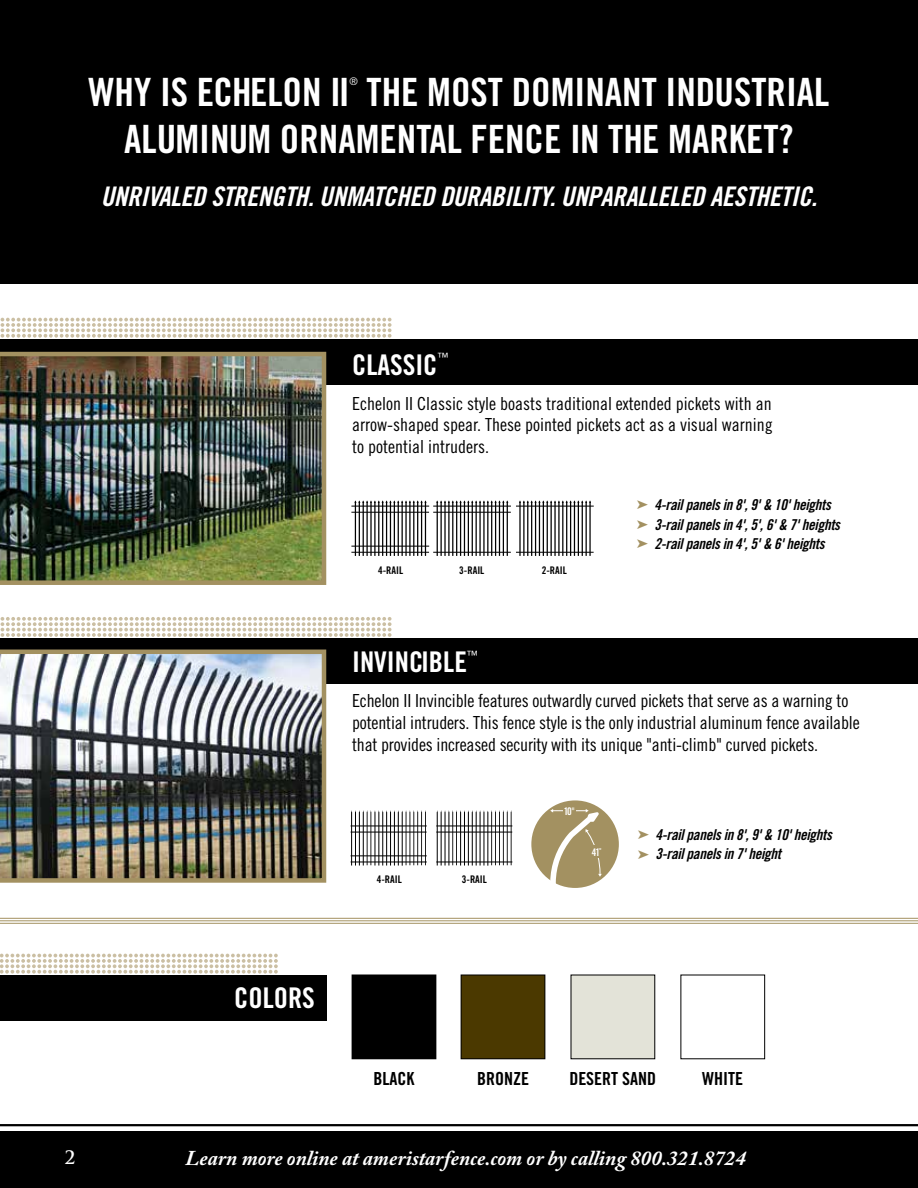
<style>
.page{position:relative;width:918px;height:1188px;background:#fff}
.page>*{position:absolute;margin:0;border:0;box-sizing:border-box;transform-origin:0 0}
.t1{font:39px "Trade Gothic LT Std Bd Cn 20";color:#fff}
.t2{font:28.5px "Trade Gothic LT Std Bd Cn 20";color:#fff}
.t3{font:27px "Trade Gothic LT Std Bd Cn 20 Obl";letter-spacing:-.01em;color:#fff}
.t4{font:italic 700 21px "Adobe Caslon Pro";color:#fff}
.t5{font:18px/21.6px "Trade Gothic LT Std Cn 18";letter-spacing:-.01em;color:#000;text-align:justify}
.t6{font:18px "Trade Gothic LT Std Bd Cn 20";color:#000}
.t7{font:700 18px "Trajan Pro";color:#fff}
.t8{font:15px/19.5px "Trade Gothic LT Std Bd Cn 20 Obl";letter-spacing:-.02em;color:#000}
.t9{font:12.6px/19.5px "Zapf Dingbats Std";color:#a39161;text-align:justify}
.t10{font:11.4px "Trade Gothic LT Std Cn 18";color:#fff}
.t11{font:10.5px "Trade Gothic LT Std Bd Cn 20";color:#000}
.t12{font:10.5px "Trade Gothic LT Std Bd Cn 20";color:#fff}
.t13{font:300 10.5px "Trade Gothic LT Std";color:#fff}
.s1{font-family:"Trade Gothic LT Std Cn 18"}
</style>
<div class="page">
<svg style="left:1px;top:617px;width:391px;height:20px"></svg>
<svg style="left:0;top:954px;width:278px;height:20px"></svg>
<svg style="left:1px;top:318px;width:391px;height:20px"></svg>
<div style="left:0;top:638px;width:918px;height:46px;background:#000"></div>
<hr style="left:0;top:918px;width:918px;height:1px;background:#a39161">
<hr style="left:0;top:920px;width:918px;height:1px;background:#a39161">
<hr style="left:0;top:923px;width:918px;height:1px;background:#a39161">
<div style="left:0;top:975px;width:327px;height:46px;background:#000"></div>
<div style="left:0;top:0;width:918px;height:284px;background:#000"></div>
<svg style="left:351px;top:810px;width:76px;height:56px"></svg>
<svg style="left:436px;top:810px;width:76px;height:56px"></svg>
<svg style="left:351px;top:501px;width:243px;height:55px"></svg>
<div style="left:531px;top:800px;width:88px;height:88px;background:#a39161;border-radius:50%"></div>
<svg style="left:550px;top:809px;width:52px;height:76px"></svg>
<hr style="left:553px;top:810px;width:33px;height:1px;background:#fff">
<div style="left:563px;top:804px;width:13px;height:13px;background:#a39161"></div>
<div style="left:352px;top:975px;width:84px;height:84px;background:#000"></div>
<div style="left:461px;top:975px;width:84px;height:84px;background:#4b3900"></div>
<div style="left:461px;top:975px;width:84px;height:84px;border:1px solid #000"></div>
<div style="left:571px;top:975px;width:84px;height:84px;background:#e3e3d8"></div>
<hr style="left:0;top:1124px;width:918px;height:2px;background:#000">
<div style="left:0;top:1131px;width:918px;height:57px;background:#000"></div>
<div style="left:0;top:339px;width:918px;height:46px;background:#000"></div>
<img style="left:0;top:650px;width:326px;height:233px">
<img style="left:0;top:352px;width:326px;height:233px">
<p class="t13" style="left:350px;top:75px;width:10px">®</p>
<h1 class="t1" style="left:124px;top:115px;width:671px">ALUMINUM ORNAMENTAL FENCE IN THE MARKET?</h1>
<h3 class="t3" style="left:101px;top:180px;width:718px">UNRIVALED STRENGTH. UNMATCHED DURABILITY. UNPARALLELED AESTHETIC.</h3>
<h1 class="t1" style="left:89px;top:69px;width:742px">WHY IS ECHELON II THE MOST DOMINANT INDUSTRIAL</h1>
<h2 class="t2" style="left:352px;top:347px;width:87px">CLASSIC</h2>
<p class="t10" style="left:438px;top:350px;width:13px">™</p>
<p class="t5" style="left:352px;top:392px;width:422px">Echelon II Classic style boasts traditional extended pickets with an arrow-shaped spear. These pointed pickets act as a visual warning to potential intruders.</p>
<p class="t11" style="left:378px;top:563px;width:27px">4-RAIL</p>
<p class="t11" style="left:459px;top:563px;width:27px">3-RAIL</p>
<p class="t11" style="left:542px;top:563px;width:27px">2-RAIL</p>
<p class="t8" style="left:654px;top:495px;width:187px">4-rail panels in 8', 9' &amp; 10' heights<br>3-rail panels in 4', 5', 6' &amp; 7' heights<br>2-rail panels in 4', 5' &amp; 6' heights</p>
<p class="t9" style="left:637px;top:495px;width:13px">➤ ➤ ➤</p>
<h2 class="t2" style="left:352px;top:645px;width:116px">INVINCIBLE</h2>
<p class="t10" style="left:467px;top:648px;width:13px">™</p>
<p class="t5" style="left:352px;top:690px;width:509px;text-align:left">Echelon II Invincible features outwardly curved pickets that serve as a warning to potential intruders. This fence style is the only industrial aluminum fence available that provides increased security with its unique "anti-climb" curved pickets.</p>
<h2 class="t2" style="left:234px;top:980px;width:82px">COLORS</h2>
<p class="t11" style="left:377px;top:873px;width:27px">4-RAIL</p>
<p class="t11" style="left:462px;top:873px;width:27px">3-RAIL</p>
<p class="t12" style="left:564px;top:804px;width:12px">10<span class="s1">"</span></p>
<p class="t12" style="left:592px;top:845px;width:11px">41<span class="s1">˚</span></p>
<p class="t8" style="left:655px;top:825px;width:178px">4-rail panels in 8', 9' &amp; 10' heights<br>3-rail panels in 7' height</p>
<p class="t6" style="left:373px;top:1067px;width:42px">BLACK</p>
<p class="t6" style="left:477px;top:1067px;width:53px">BRONZE</p>
<p class="t6" style="left:570px;top:1067px;width:88px">DESERT SAND</p>
<p class="t6" style="left:702px;top:1067px;width:43px">WHITE</p>
<p class="t7" style="left:65px;top:1146px;width:12px">2</p>
<p class="t4" style="left:185px;top:1145px;width:562px">Learn more online at ameristarfence.com or by calling 800.321.8724</p>
</div>
